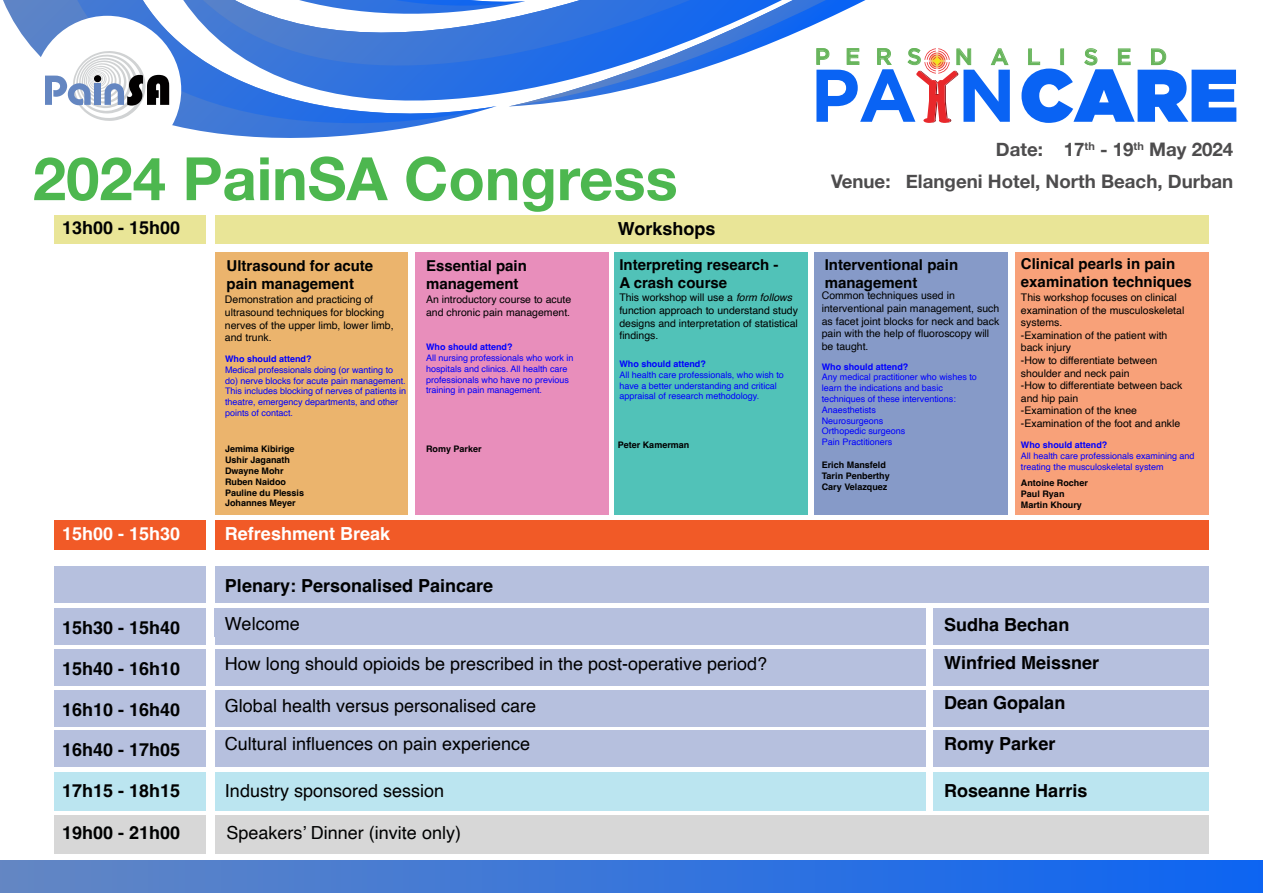
<style>
.page{position:relative;width:1263px;height:893px;background:#fff}
.page>*{position:absolute;margin:0;border:0;box-sizing:border-box;transform-origin:0 0}
.t1{font:700 59.85px "Helvetica Neue";color:#4db74f}
.t2{font:22.5px "Gotham HTF Medium 2";letter-spacing:.805em;color:#68b55c}
.t3{font:700 18.75px "Helvetica Neue";color:#4d4c4d}
.t4{font:18px "Helvetica";color:#000}
.t5{font:700 18px "Helvetica";color:#000101}
.t6{font:700 18px "Helvetica";color:#000}
.t7{font:700 18px "Helvetica";color:#fff}
.t8{font:18px "Helvetica";color:#000101}
.t9{font:700 15px/18px "Helvetica";color:#000101}
.t10{font:10.5px/12.6px "Helvetica";color:#000101}
.t11{font:10.5px/12.6px "Helvetica";color:#000}
.t12{font:9px/10.8px "Helvetica";color:#00f}
.t13{font:700 9px/10.8px "Helvetica";color:#000}
.t14{font:700 9px "Helvetica";color:#00f}
.s1{font-style:italic}
</style>
<div class="page">
<svg style="left:3px;top:0;width:428px;height:138px"></svg>
<svg style="left:55px;top:0;width:138px;height:123px"></svg>
<div style="left:33px;top:16px;width:148px;height:148px;background:#fff;border-radius:50%"></div>
<svg style="left:45px;top:51px;width:124px;height:70px"></svg>
<svg style="left:193px;top:0;width:817px;height:123px"></svg>
<svg style="left:1021px;top:48px;width:215px;height:75px"></svg>
<div style="left:0;top:860px;width:1263px;height:33px;background:linear-gradient(to right,#6486c3,#0c64f2)"></div>
<div style="left:933px;top:772px;width:276px;height:38px;background:#bbe5f0"></div>
<div style="left:933px;top:690px;width:276px;height:36px;background:#b6c0de"></div>
<div style="left:214px;top:730px;width:711px;height:29px;background:#b6c0de"></div>
<div style="left:933px;top:730px;width:276px;height:37px;background:#b6c0de"></div>
<div style="left:933px;top:649px;width:276px;height:37px;background:#b6c0de"></div>
<div style="left:54px;top:566px;width:1155px;height:37px;background:#b6c0de"></div>
<div style="left:54px;top:608px;width:871px;height:37px;background:#b6c0de"></div>
<div style="left:54px;top:649px;width:871px;height:37px;background:#b6c0de"></div>
<div style="left:54px;top:690px;width:871px;height:36px;background:#b6c0de"></div>
<div style="left:54px;top:731px;width:871px;height:36px;background:#b6c0de"></div>
<div style="left:54px;top:772px;width:871px;height:38px;background:#bbe5f0"></div>
<div style="left:54px;top:216px;width:1155px;height:28px;background:#e9e597"></div>
<div style="left:54px;top:521px;width:1155px;height:29px;background:#f15a27"></div>
<div style="left:54px;top:815px;width:1155px;height:39px;background:#d7d7d7"></div>
<div style="left:214px;top:252px;width:194px;height:263px;background:#ebb46d"></div>
<div style="left:415px;top:252px;width:193px;height:263px;background:#e88ebb"></div>
<div style="left:614px;top:252px;width:193px;height:263px;background:#51c2b8"></div>
<div style="left:815px;top:252px;width:193px;height:263px;background:#869ac8"></div>
<div style="left:1015px;top:252px;width:194px;height:263px;background:#f8a179"></div>
<div style="left:206px;top:209px;width:8px;height:650px;background:#fff"></div>
<div style="left:933px;top:608px;width:276px;height:37px;background:#b6c0de"></div>
<h1 class="t1" style="left:33px;top:132px;width:646px">2024 PainSA Congress</h1>
<h3 class="t5" style="left:62px;top:216px;width:120px">13h00 - 15h00</h3>
<h3 class="t6" style="left:618px;top:218px;width:99px">Workshops</h3>
<h2 class="t2" style="left:815px;top:44px;width:108px">PERS</h2>
<h2 class="t2" style="left:955px;top:44px;width:214px">NALISED</h2>
<h3 class="t3" style="left:996px;top:135px;width:239px">Date: 17<sup>th</sup> - 19<sup>th</sup> May 2024</h3>
<h3 class="t3" style="left:831px;top:167px;width:404px">Venue: Elangeni Hotel, North Beach, Durban</h3>
<h3 class="t9" style="left:426px;top:259px;width:102px">Essential pain management</h3>
<h3 class="t9" style="left:825px;top:257px;width:135px">Interventional pain management</h3>
<h3 class="t9" style="left:227px;top:259px;width:148px">Ultrasound for acute pain management</h3>
<h3 class="t9" style="left:619px;top:257px;width:161px">Interpreting research -<br>A crash course</h3>
<p class="t10" style="left:426px;top:294px;width:147px">An introductory course to acute and chronic pain management.</p>
<p class="t10" style="left:619px;top:292px;width:180px">This workshop will use a <span class="s1">form follows </span>function approach to understand study designs and interpretation of statistical findings.</p>
<p class="t10" style="left:822px;top:290px;width:179px">Common techniques used in interventional pain management, such as facet joint blocks for neck and back pain with the help of fluoroscopy will be taught.</p>
<p class="t10" style="left:225px;top:294px;width:170px">Demonstration and practicing of ultrasound techniques for blocking nerves of the upper limb, lower limb, and trunk.</p>
<p class="t14" style="left:225px;top:353px;width:88px">Who should attend?</p>
<p class="t12" style="left:225px;top:365px;width:183px">Medical professionals doing (or wanting to do) nerve blocks for acute pain management.<br>This includes blocking of nerves of patients in theatre, emergency departments, and other points of contact.</p>
<p class="t13" style="left:225px;top:445px;width:81px">Jemima Kibirige<br>Ushir Jaganath<br>Dwayne Mohr<br>Ruben Naidoo<br>Pauline du Plessis<br>Johannes Meyer</p>
<p class="t13" style="left:426px;top:445px;width:57px">Romy Parker</p>
<p class="t14" style="left:426px;top:342px;width:88px">Who should attend?</p>
<p class="t12" style="left:426px;top:353px;width:149px">All nursing professionals who work in hospitals and clinics. All health care professionals who have no previous training in pain management.</p>
<p class="t14" style="left:619px;top:358px;width:88px">Who should attend?</p>
<p class="t14" style="left:822px;top:361px;width:88px">Who should attend?</p>
<p class="t12" style="left:822px;top:372px;width:157px">Any medical practitioner who wishes to learn the indications and basic techniques of these interventions:<br>Anaesthetists<br>Neurosurgeons<br>Orthopedic surgeons<br>Pain Practitioners</p>
<p class="t12" style="left:619px;top:369px;width:166px">All health care professionals, who wish to have a better understanding and critical appraisal of research methodology.</p>
<p class="t13" style="left:618px;top:441px;width:73px">Peter Kamerman</p>
<p class="t13" style="left:822px;top:460px;width:69px">Erich Mansfeld<br>Tarin Penberthy<br>Cary Velazquez</p>
<h3 class="t7" style="left:62px;top:523px;width:120px">15h00 - 15h30</h3>
<h3 class="t7" style="left:225px;top:523px;width:167px">Refreshment Break</h3>
<h3 class="t5" style="left:225px;top:575px;width:270px">Plenary: Personalised Paincare</h3>
<h3 class="t9" style="left:1021px;top:256px;width:172px">Clinical pearls in pain examination techniques</h3>
<p class="t11" style="left:1021px;top:291px;width:165px">This workshop focuses on clinical examination of the musculoskeletal systems.<br>-Examination of the patient with back injury<br>-How to differentiate between shoulder and neck pain<br>-How to differentiate between back and hip pain<br>-Examination of the knee -Examination of the foot and ankle</p>
<p class="t14" style="left:1021px;top:440px;width:88px">Who should attend?</p>
<p class="t12" style="left:1021px;top:451px;width:175px">All health care professionals examining and treating the musculoskeletal system</p>
<p class="t13" style="left:1021px;top:479px;width:69px">Antoine Rocher<br>Paul Ryan<br>Martin Khoury</p>
<h3 class="t4" style="left:225px;top:609px;width:76px">Welcome</h3>
<h3 class="t6" style="left:944px;top:614px;width:127px">Sudha Bechan</h3>
<h3 class="t4" style="left:225px;top:650px;width:544px">How long should opioids be prescribed in the post-operative period?</h3>
<h3 class="t6" style="left:944px;top:651px;width:156px">Winfried Meissner</h3>
<h3 class="t4" style="left:225px;top:692px;width:313px">Global health versus personalised care</h3>
<h3 class="t6" style="left:944px;top:691px;width:123px">Dean Gopalan</h3>
<h3 class="t4" style="left:225px;top:730px;width:307px">Cultural influences on pain experience</h3>
<h3 class="t6" style="left:944px;top:732px;width:113px">Romy Parker</h3>
<h3 class="t6" style="left:944px;top:780px;width:145px">Roseanne Harris</h3>
<h3 class="t5" style="left:62px;top:616px;width:120px">15h30 - 15h40</h3>
<h3 class="t5" style="left:62px;top:658px;width:120px">15h40 - 16h10</h3>
<h3 class="t5" style="left:62px;top:698px;width:120px">16h10 - 16h40</h3>
<h3 class="t5" style="left:62px;top:739px;width:120px">16h40 - 17h05</h3>
<h3 class="t6" style="left:62px;top:779px;width:120px">17h15 - 18h15</h3>
<h3 class="t4" style="left:225px;top:777px;width:221px">Industry sponsored session</h3>
<h3 class="t5" style="left:62px;top:822px;width:120px">19h00 - 21h00</h3>
<h3 class="t8" style="left:227px;top:819px;width:236px">Speakers’ Dinner (invite only)</h3>
</div>
